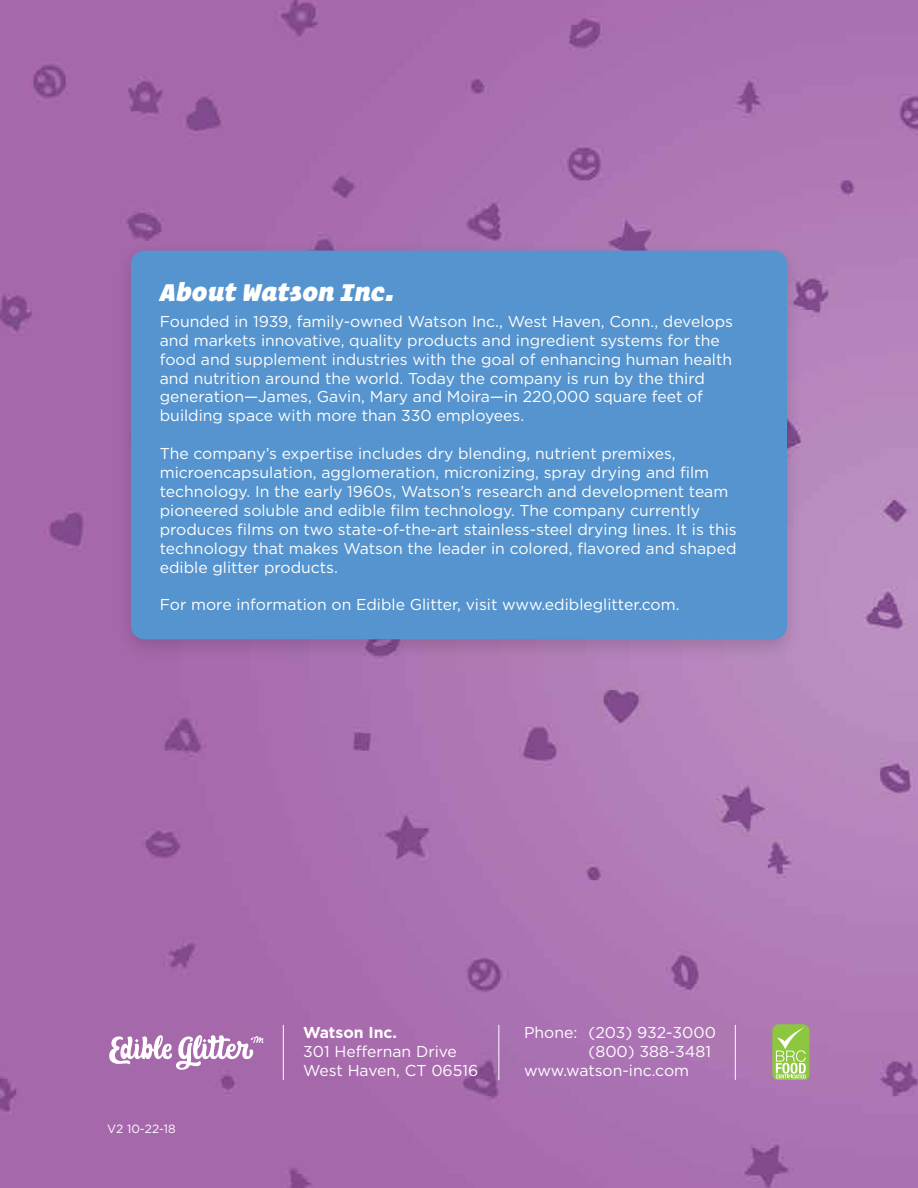
<style>
.page{position:relative;width:918px;height:1188px;background:#fff}
.page>*{position:absolute;margin:0;border:0;box-sizing:border-box;transform-origin:0 0}
.t1{font:italic 27px "Operator X Black";color:#fff}
.t2{font:15.75px/18.9px "Gotham";color:#fff}
.t3{font:700 15.75px "Gotham";color:#fff}
.t4{font:12px "Gotham";color:#fff}
</style>
<div class="page">
<img style="left:0;top:0;width:918px;height:1188px">
<svg style="left:108px;top:1034px;width:156px;height:36px"></svg>
<svg style="left:772px;top:1025px;width:38px;height:55px"></svg>
<hr style="left:283px;top:1025px;width:1px;height:55px;background:#fff">
<hr style="left:498px;top:1025px;width:1px;height:55px;background:#fff">
<hr style="left:735px;top:1025px;width:1px;height:55px;background:#fff">
<div style="left:116px;top:242px;width:687px;height:420px;background:#000;opacity:.14"></div>
<div style="left:131px;top:251px;width:656px;height:388px;background:#5594cf;border-radius:14px"></div>
<h1 class="t1" style="left:160px;top:269px;width:237px">About Watson Inc.</h1>
<p class="t2" style="left:160px;top:311px;width:575px">Founded in 1939, family-owned Watson Inc., West Haven, Conn., develops and markets innovative, quality products and ingredient systems for the food and supplement industries with the goal of enhancing human health and nutrition around the world. Today the company is run by the third generation—James, Gavin, Mary and Moira—in 220,000 square feet of building space with more than 330 employees.</p>
<p class="t2" style="left:160px;top:444px;width:578px">The company’s expertise includes dry blending, nutrient premixes, microencapsulation, agglomeration, micronizing, spray drying and film technology. In the early 1960s, Watson’s research and development team pioneered soluble and edible film technology. The company currently produces films on two state-of-the-art stainless-steel drying lines. It is this technology that makes Watson the leader in colored, flavored and shaped edible glitter products.</p>
<p class="t2" style="left:160px;top:595px;width:521px">For more information on Edible Glitter, visit www.edibleglitter.com.</p>
<p class="t4" style="left:107px;top:1121px;width:70px">V2 10-22-18</p>
<p class="t3" style="left:303px;top:1022px;width:95px">Watson Inc.</p>
<p class="t2" style="left:303px;top:1042px;width:177px">301 Heffernan Drive<br>West Haven, CT 06516</p>
<p class="t2" style="left:524px;top:1023px;width:193px">Phone: (203) 932-3000</p>
<p class="t2" style="left:589px;top:1042px;width:124px">(800) 388-3481</p>
<p class="t2" style="left:524px;top:1061px;width:167px">www.watson-inc.com</p>
</div>
